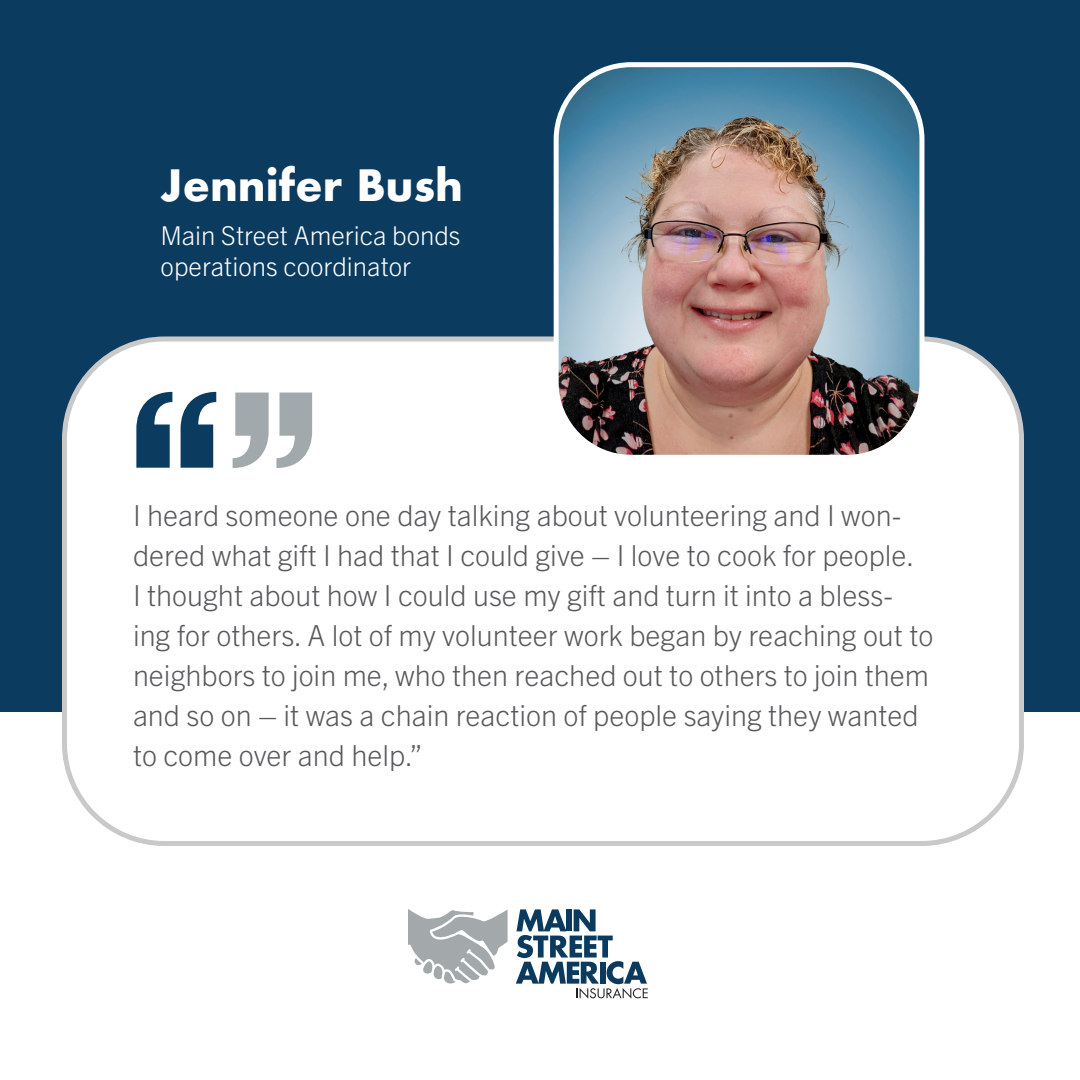
<style>
.page{position:relative;width:1080px;height:1080px;background:#fff}
.page>*{position:absolute;margin:0;border:0;box-sizing:border-box;transform-origin:0 0}
.t1{font:700 42px "Futura";color:#fff}
.t2{font:300 29px/40px "Trade Gothic Next LT Pro";color:#58595b}
.t3{font:300 26px/31.2px "Trade Gothic Next LT Pro";color:#fff}
</style>
<div class="page">
<div style="left:0;top:0;width:1080px;height:712px;background:#0b3b5f"></div>
<div style="left:64px;top:339px;width:958px;height:505px;background:#fff;border-radius:100px"></div>
<div style="left:62px;top:336px;width:962px;height:510px;border:5px solid #c9c9c9;border-radius:100px"></div>
<svg style="left:233px;top:393px;width:79px;height:75px"></svg>
<svg style="left:136px;top:392px;width:80px;height:76px"></svg>
<svg style="left:408px;top:909px;width:100px;height:75px"></svg>
<svg style="left:516px;top:909px;width:132px;height:90px"></svg>
<img style="left:556px;top:68px;width:366px;height:386px">
<div style="left:554px;top:62px;width:370px;height:398px;border:5px solid #fff;border-radius:75px"></div>
<p class="t1" style="left:161px;top:155px;width:304px">Jennifer Bush</p>
<p class="t3" style="left:161px;top:218px;width:301px">Main Street America bonds operations coordinator</p>
<p class="t2" style="left:133px;top:494px;width:783px">I heard someone one day talking about volunteering and I won&shy;dered what gift I had that I could give – I love to cook for people.</p>
<p class="t2" style="left:133px;top:574px;width:802px">I thought about how I could use my gift and turn it into a bless&shy;ing for others. A lot of my volunteer work began by reaching out to neighbors to join me, who then reached out to others to join them and so on – it was a chain reaction of people saying they wanted to come over and help.”</p>
</div>
